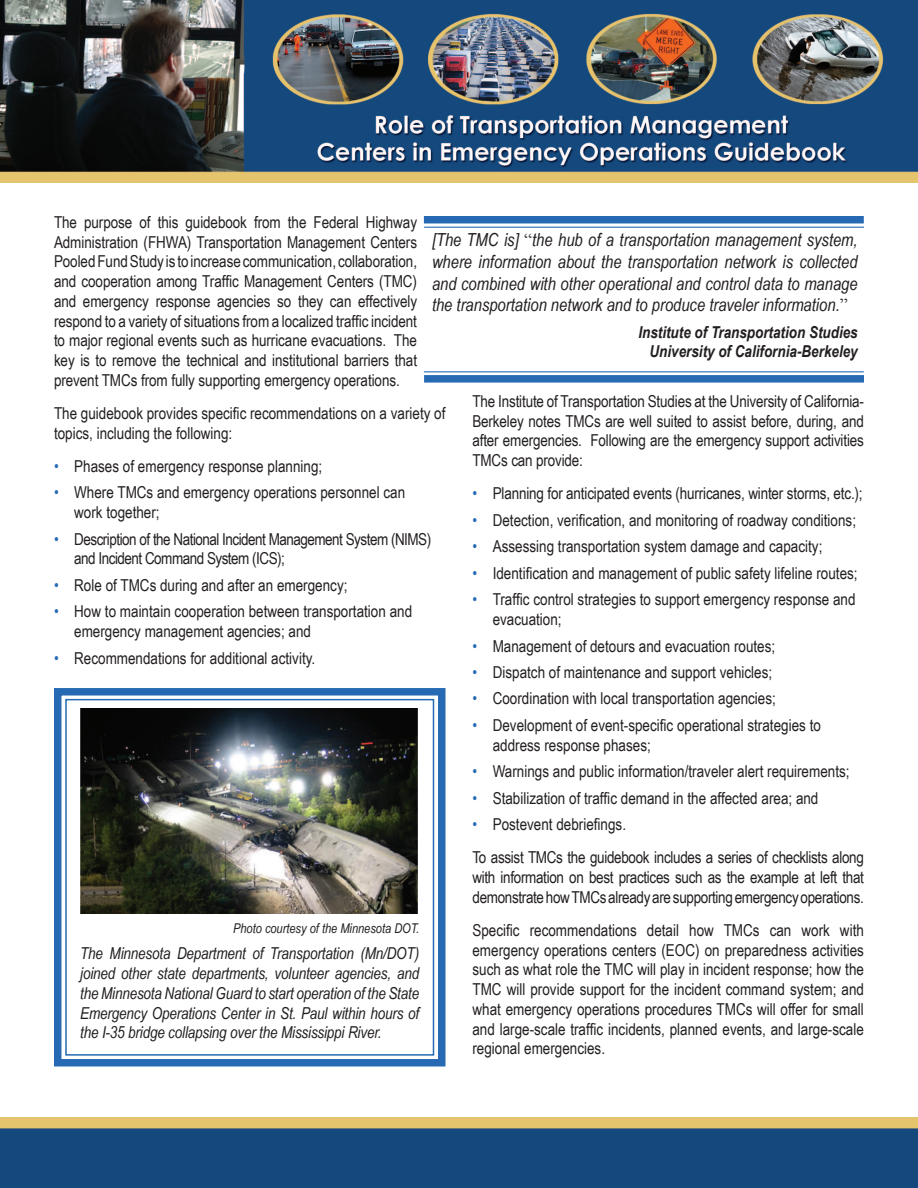
<style>
.page{position:relative;width:918px;height:1188px;background:#fff}
.page>*{position:absolute;margin:0;border:0;box-sizing:border-box;transform-origin:0 0}
.call_out{font:italic 18px/21.6px "Arial Narrow";color:#231f20;text-align:justify}
.body_text{font:16.5px/19.8px "Arial Narrow";letter-spacing:-.005em;color:#231f20;text-align:justify}
.bullet{font:16.5px/19.8px "Arial Narrow";color:#231f20}
.call_out-2{font:italic 16.5px/19.8px "Arial Narrow";letter-spacing:-.01em;color:#231f20;text-align:justify}
.bullet-2{font:16.5px/19.8px "Arial Narrow";letter-spacing:-.03em;color:#231f20}
.t1{font:italic 700 16.5px "Arial Narrow";color:#231f20}
.bullet_last{font:16.5px "Arial Narrow";color:#231f20}
.call_out-3{font:italic 13.5px "Arial Narrow";color:#231f20}
.s1{color:#256ab3}
.s2{font-family:"Times New Roman";font-style:normal}
</style>
<div class="page">
<img style="left:0;top:0;width:918px;height:182px">
<img style="left:0;top:1118px;width:918px;height:70px">
<div style="left:65px;top:699px;width:369px;height:357px;border:2px solid #256ab3"></div>
<div style="left:54px;top:688px;width:392px;height:378px;border:7px solid #256ab3"></div>
<div style="left:424px;top:216px;width:440px;height:7px;background:#256ab3"></div>
<hr style="left:424px;top:227px;width:440px;height:1px;background:#256ab3">
<div style="left:424px;top:375px;width:440px;height:8px;background:#256ab3"></div>
<hr style="left:424px;top:371px;width:440px;height:1px;background:#256ab3">
<img style="left:80px;top:709px;width:338px;height:205px">
<p class="body_text" style="left:54px;top:212px;width:365px">The purpose of this guidebook from the Federal Highway Administration (FHWA) Transportation Management Centers Pooled Fund Study is to increase communication, collaboration, and cooperation among Traffic Management Centers (TMC) and emergency response agencies so they can effectively respond to a variety of situations from a localized traffic incident to major regional events such as hurricane evacuations. The key is to remove the technical and institutional barriers that prevent TMCs from fully supporting emergency operations.</p>
<p class="body_text" style="left:54px;top:403px;width:393px">The guidebook provides specific recommendations on a variety of topics, including the following:</p>
<p class="bullet" style="left:54px;top:456px;width:270px"><span class="s1">•</span> Phases of emergency response planning;</p>
<p class="bullet" style="left:74px;top:482px;width:332px;text-indent:-20px"><span class="s1">•</span> Where TMCs and emergency operations personnel can work together;</p>
<p class="bullet-2" style="left:74px;top:528px;width:358px;text-indent:-20px"><span class="s1">•</span> Description of the National Incident Management System (NIMS) and Incident Command System (ICS);</p>
<p class="bullet" style="left:54px;top:575px;width:295px"><span class="s1">•</span> Role of TMCs during and after an emergency;</p>
<p class="bullet" style="left:74px;top:601px;width:339px;text-indent:-20px"><span class="s1">•</span> How to maintain cooperation between transportation and emergency management agencies; and</p>
<p class="bullet_last" style="left:54px;top:646px;width:263px"><span class="s1">•</span> Recommendations for additional activity.</p>
<p class="call_out" style="left:432px;top:229px;width:427px">[The TMC is] <span class="s2">“</span>the hub of a transportation management system, where information about the transportation network is collected and combined with other operational and control data to manage the transportation network and to produce traveler information.<span class="s2">”</span></p>
<p class="t1" style="left:638px;top:319px;width:221px">Institute of Transportation Studies</p>
<p class="t1" style="left:649px;top:339px;width:210px">University of California-Berkeley</p>
<p class="body_text" style="left:472px;top:391px;width:393px">The Institute of Transportation Studies at the University of California-Berkeley notes TMCs are well suited to assist before, during, and after emergencies. Following are the emergency support activities TMCs can provide:</p>
<p class="bullet" style="left:472px;top:483px;width:392px"><span class="s1">•</span> Planning for anticipated events (hurricanes, winter storms, etc.);</p>
<p class="bullet" style="left:472px;top:510px;width:385px"><span class="s1">•</span> Detection, verification, and monitoring of roadway conditions;</p>
<p class="bullet" style="left:472px;top:536px;width:351px"><span class="s1">•</span> Assessing transportation system damage and capacity;</p>
<p class="bullet" style="left:472px;top:563px;width:387px"><span class="s1">•</span> Identification and management of public safety lifeline routes;</p>
<p class="bullet" style="left:493px;top:589px;width:364px;text-indent:-20px"><span class="s1">•</span> Traffic control strategies to support emergency response and evacuation;</p>
<p class="bullet" style="left:472px;top:635px;width:304px"><span class="s1">•</span> Management of detours and evacuation routes;</p>
<p class="bullet" style="left:472px;top:662px;width:301px"><span class="s1">•</span> Dispatch of maintenance and support vehicles;</p>
<p class="bullet" style="left:472px;top:688px;width:305px"><span class="s1">•</span> Coordination with local transportation agencies;</p>
<p class="bullet" style="left:493px;top:715px;width:330px;text-indent:-20px"><span class="s1">•</span> Development of event-specific operational strategies to address response phases;</p>
<p class="bullet" style="left:472px;top:761px;width:379px"><span class="s1">•</span> Warnings and public information/traveler alert requirements;</p>
<p class="bullet" style="left:472px;top:787px;width:347px"><span class="s1">•</span> Stabilization of traffic demand in the affected area; and</p>
<p class="bullet_last" style="left:472px;top:812px;width:155px"><span class="s1">•</span> Postevent debriefings.</p>
<p class="body_text" style="left:472px;top:847px;width:393px">To assist TMCs the guidebook includes a series of checklists along with information on best practices such as the example at left that demonstrate how TMCs already are supporting emergency operations.</p>
<p class="body_text" style="left:472px;top:920px;width:393px">Specific recommendations detail how TMCs can work with emergency operations centers (EOC) on preparedness activities such as what role the TMC will play in incident response; how the TMC will provide support for the incident command system; and what emergency operations procedures TMCs will offer for small and large-scale traffic incidents, planned events, and large-scale regional emergencies.</p>
<p class="call_out-3" style="left:233px;top:919px;width:188px">Photo courtesy of the Minnesota DOT.</p>
<p class="call_out-2" style="left:80px;top:943px;width:341px">The Minnesota Department of Transportation (Mn/DOT) joined other state departments, volunteer agencies, and the Minnesota National Guard to start operation of the State Emergency Operations Center in St. Paul within hours of the I-35 bridge collapsing over the Mississippi River.</p>
</div>
